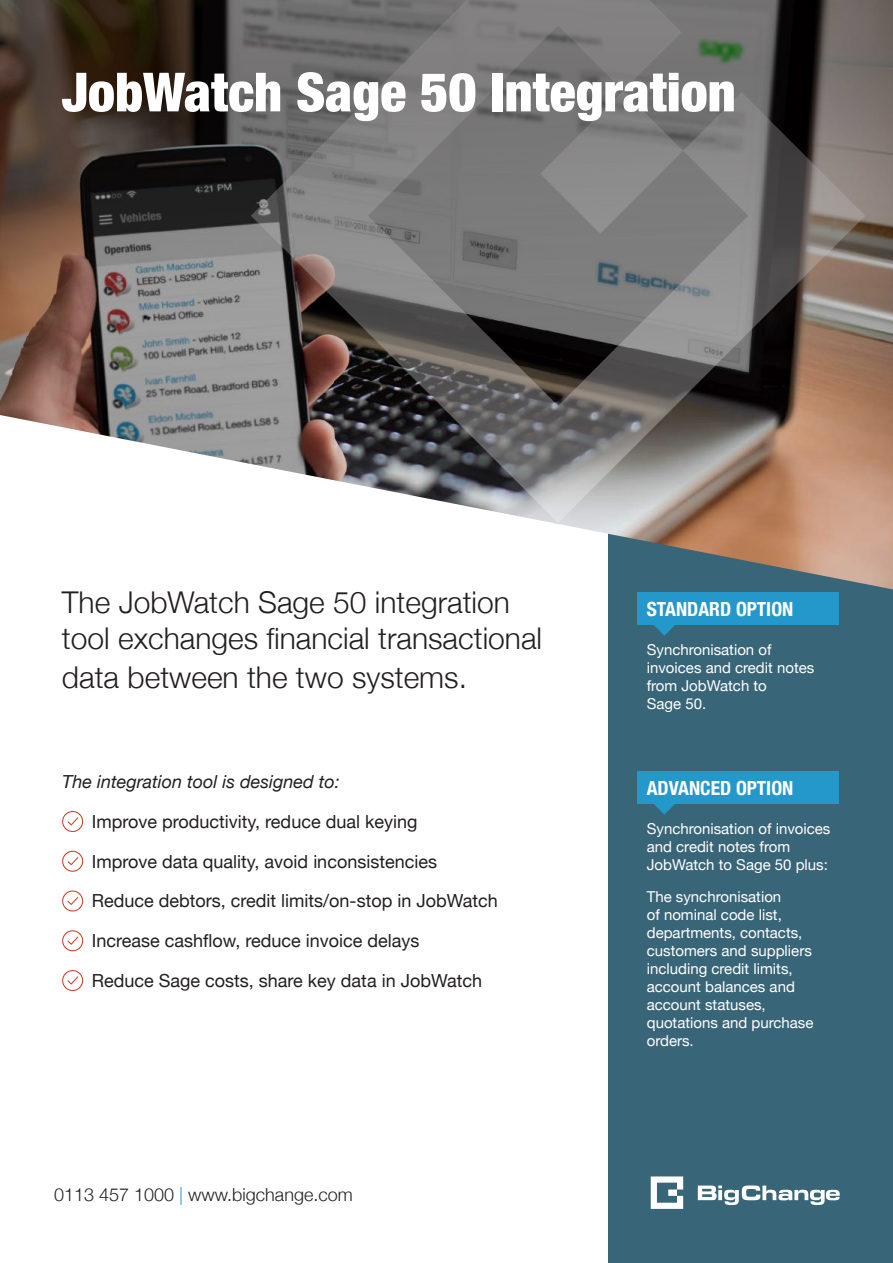
<style>
.page{position:relative;width:893px;height:1263px;background:#fff}
.page>*{position:absolute;margin:0;border:0;box-sizing:border-box;transform-origin:0 0}
.t1{font:900 condensed 54px "Helvetica Neue";color:#fff}
.t2{font:300 30px/36px "Helvetica Neue";color:#231f20}
.t3{font:700 condensed 19.5px "Helvetica Neue";color:#fff}
.t4{font:18px "Helvetica Neue";color:#231f20}
.t5{font:italic 18px "Helvetica Neue";color:#231f20}
.t6{font:300 18px "Helvetica Neue";color:#231f20}
.t7{font:15px/18px "Helvetica Neue";color:#fff}
.s1{color:#2498ca}
</style>
<div class="page">
<div style="left:608px;top:383px;width:285px;height:880px;background:#396578"></div>
<svg style="left:698px;top:1185px;width:142px;height:20px"></svg>
<svg style="left:651px;top:1176px;width:32px;height:33px"></svg>
<svg style="left:0;top:0;width:893px;height:590px;background:#827c78"></svg>
<div style="left:638px;top:592px;width:201px;height:32px;background:#2498ca"></div>
<div style="left:638px;top:771px;width:201px;height:32px;background:#2498ca"></div>
<svg style="left:647px;top:624px;width:35px;height:12px"></svg>
<svg style="left:647px;top:803px;width:35px;height:11px"></svg>
<svg style="left:62px;top:811px;width:21px;height:21px"></svg>
<svg style="left:62px;top:851px;width:21px;height:21px"></svg>
<svg style="left:62px;top:890px;width:21px;height:21px"></svg>
<svg style="left:62px;top:930px;width:21px;height:21px"></svg>
<svg style="left:62px;top:970px;width:21px;height:21px"></svg>
<h1 class="t1" style="left:62px;top:48px;width:675px">JobWatch Sage 50 Integration</h1>
<h2 class="t2" style="left:62px;top:582px;width:482px">The JobWatch Sage 50 integration tool exchanges financial transactional</h2>
<h2 class="t2" style="left:62px;top:657px;width:407px">data between the two systems.</h2>
<p class="t5" style="left:62px;top:769px;width:279px">The integration tool is designed to:</p>
<p class="t4" style="left:92px;top:808px;width:327px">Improve productivity, reduce dual keying</p>
<p class="t4" style="left:92px;top:848px;width:347px">Improve data quality, avoid inconsistencies</p>
<p class="t4" style="left:92px;top:888px;width:407px">Reduce debtors, credit limits/on-stop in JobWatch</p>
<p class="t4" style="left:92px;top:928px;width:329px">Increase cashflow, reduce invoice delays</p>
<p class="t4" style="left:92px;top:967px;width:392px">Reduce Sage costs, share key data in JobWatch</p>
<p class="t6" style="left:54px;top:1180px;width:300px">0113 457 1000 <span class="s1">|</span> www.bigchange.com</p>
<h3 class="t3" style="left:647px;top:593px;width:148px">STANDARD OPTION</h3>
<p class="t7" style="left:647px;top:642px;width:169px">Synchronisation of invoices and credit notes from JobWatch to<br>Sage 50.</p>
<h3 class="t3" style="left:647px;top:772px;width:148px">ADVANCED OPTION</h3>
<p class="t7" style="left:647px;top:821px;width:185px">Synchronisation of invoices and credit notes from<br>JobWatch to Sage 50 plus:</p>
<p class="t7" style="left:647px;top:888px;width:168px">The synchronisation<br>of nominal code list, departments, contacts, customers and suppliers including credit limits, account balances and account statuses, quotations and purchase orders.</p>
</div>
